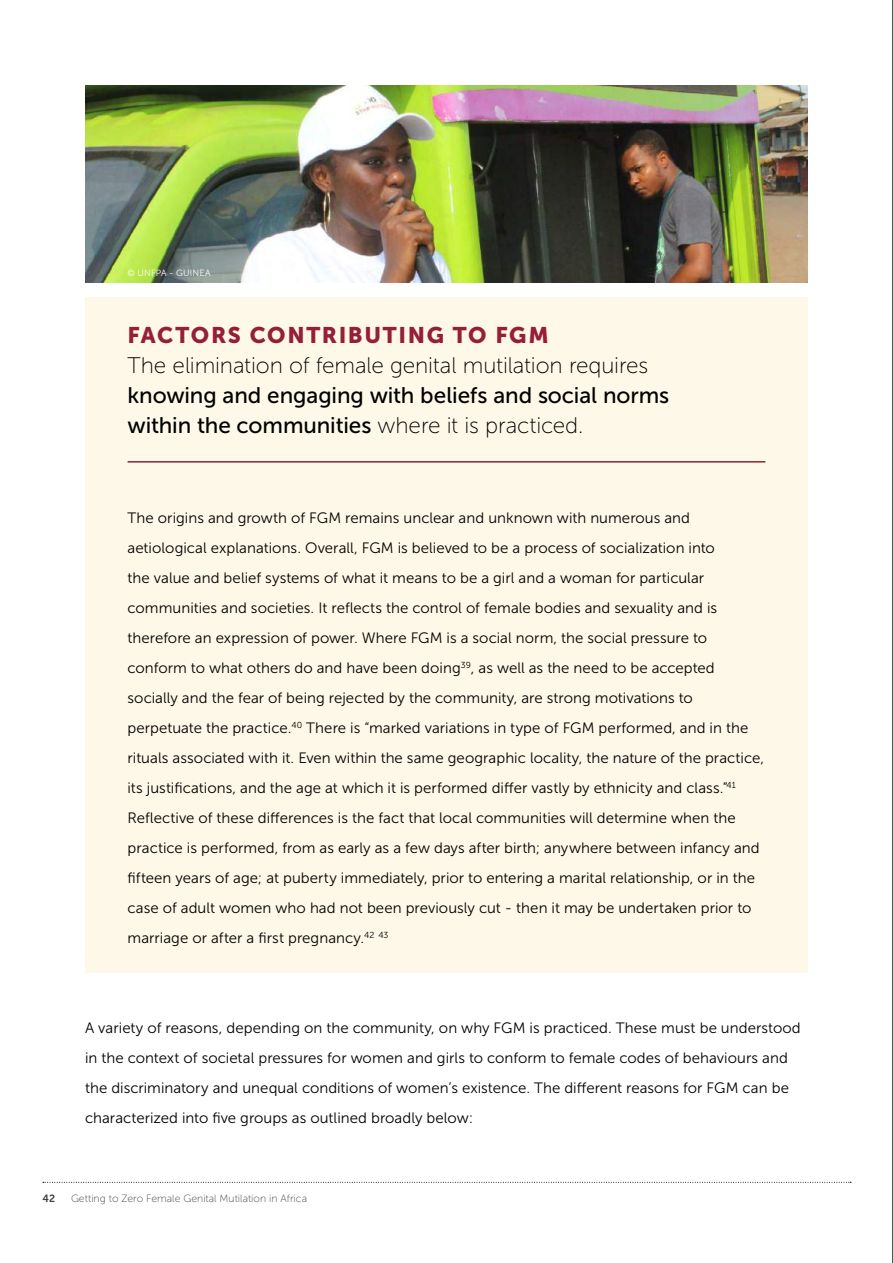
<style>
.page{position:relative;width:893px;height:1263px;background:#fff}
.page>*{position:absolute;margin:0;border:0;box-sizing:border-box;transform-origin:0 0}
.t1{font:22.5px/30px "Museo Sans 500";letter-spacing:-.005em;color:#000}
.t2{font:22.5px "Museo Sans 100";letter-spacing:-.005em;color:#000}
.t3{font:22.5px "Museo Sans 900";letter-spacing:.07em;color:#951f39}
.t4{font:15px/30px "Museo Sans 300";letter-spacing:.005em;color:#000}
.t5{font:10.5px "Museo Sans 100";color:#414042}
.t6{font:10.5px "Museo Sans 700";color:#414042}
.t7{font:9px "Museo Sans 300";letter-spacing:.025em;color:#fff}
.s1{font-family:"Museo Sans 100"}
</style>
<div class="page">
<svg style="left:43px;top:1182px;width:808px;height:1px"></svg>
<div style="left:85px;top:298px;width:723px;height:675px;background:#fef8e8"></div>
<hr style="left:128px;top:461px;width:637px;height:2px;background:#951f39">
<img style="left:85px;top:85px;width:723px;height:198px">
<hr style="left:892px;top:0;width:1px;height:1263px;background:#000">
<p class="t7" style="left:128px;top:268px;width:84px">© UNFPA - GUINEA</p>
<h1 class="t3" style="left:128px;top:322px;width:423px">FACTORS CONTRIBUTING TO FGM</h1>
<h1 class="t2" style="left:128px;top:353px;width:522px">The elimination of female genital mutilation requires</h1>
<h1 class="t1" style="left:128px;top:380px;width:543px">knowing and engaging with beliefs and social norms within the communities <span class="s1">where it is practiced.</span></h1>
<p class="t4" style="left:128px;top:502px;width:638px">The origins and growth of FGM remains unclear and unknown with numerous and aetiological explanations. Overall, FGM is believed to be a process of socialization into<br>the value and belief systems of what it means to be a girl and a woman for particular communities and societies. It reflects the control of female bodies and sexuality and is therefore an expression of power. Where FGM is a social norm, the social pressure to conform to what others do and have been doing<sup>39</sup>, as well as the need to be accepted socially and the fear of being rejected by the community, are strong motivations to perpetuate the practice.<sup>40</sup> There is “marked variations in type of FGM performed, and in the rituals associated with it. Even within the same geographic locality, the nature of the practice, its justifications, and the age at which it is performed differ vastly by ethnicity and class.”<sup>41<br></sup>Reflective of these differences is the fact that local communities will determine when the practice is performed, from as early as a few days after birth; anywhere between infancy and fifteen years of age; at puberty immediately, prior to entering a marital relationship, or in the case of adult women who had not been previously cut - then it may be undertaken prior to marriage or after a first pregnancy.<sup>42</sup> <sup>43</sup></p>
<p class="t4" style="left:85px;top:1012px;width:717px">A variety of reasons, depending on the community, on why FGM is practiced. These must be understood in the context of societal pressures for women and girls to conform to female codes of behaviours and the discriminatory and unequal conditions of women’s existence. The different reasons for FGM can be characterized into five groups as outlined broadly below:</p>
<p class="t6" style="left:43px;top:1192px;width:14px">42</p>
<p class="t5" style="left:71px;top:1192px;width:238px">Getting to Zero Female Genital Mutilation in Africa</p>
</div>
